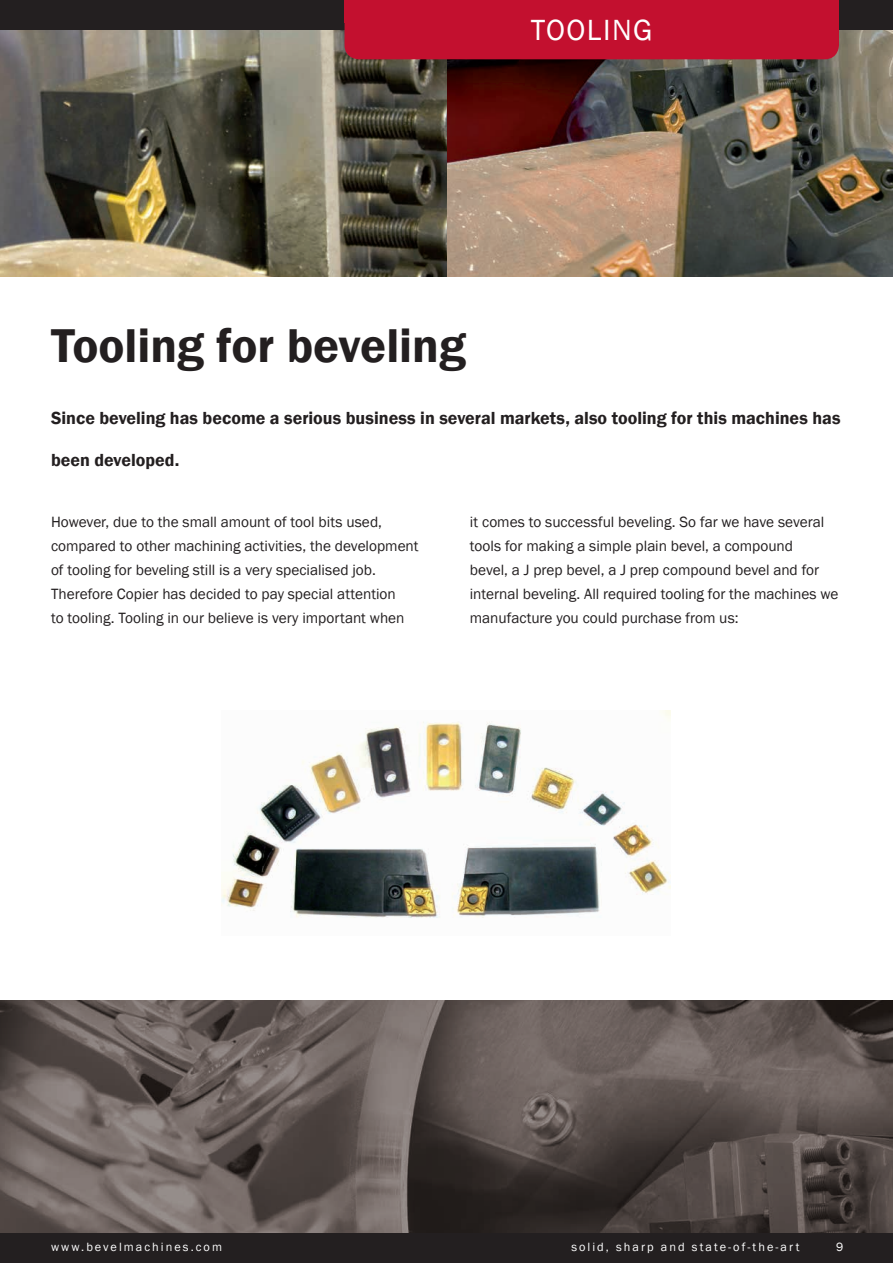
<style>
.page{position:relative;width:893px;height:1263px;background:#fff}
.page>*{position:absolute;margin:0;border:0;box-sizing:border-box;transform-origin:0 0}
.t1{font:600 48.75px "Franklin Gothic";color:#231f20}
.t2{font:30px "Franklin Gothic";letter-spacing:.05em;color:#fff}
.t3{font:600 18px "Franklin Gothic";color:#231f20}
.t4{font:15.3px/24px "Franklin Gothic";color:#231f20}
.t5{font:12.3px "Franklin Gothic";letter-spacing:.165em;color:#fff}
</style>
<div class="page">
<img style="left:0;top:1000px;width:893px;height:233px">
<div style="left:0;top:1233px;width:893px;height:30px;background:#231f20"></div>
<img style="left:0;top:30px;width:893px;height:246px">
<img style="left:222px;top:710px;width:448px;height:208px">
<div style="left:0;top:0;width:893px;height:30px;background:#231f20"></div>
<div style="left:345px;top:0;width:494px;height:59px;background:#c3102f"></div>
<h2 class="t2" style="left:531px;top:12px;width:123px">TOOLING</h2>
<h1 class="t1" style="left:51px;top:315px;width:416px">Tooling for beveling</h1>
<p class="t3" style="left:51px;top:407px;width:791px">Since beveling has become a serious business in several markets, also tooling for this machines has</p>
<p class="t3" style="left:51px;top:449px;width:130px">been developed.</p>
<p class="t4" style="left:51px;top:510px;width:369px">However, due to the small amount of tool bits used, compared to other machining activities, the development of tooling for beveling still is a very specialised job.<br>Therefore Copier has decided to pay special attention<br>to tooling. Tooling in our believe is very important when</p>
<p class="t4" style="left:470px;top:510px;width:370px">it comes to successful beveling. So far we have several tools for making a simple plain bevel, a compound<br>bevel, a J prep bevel, a J prep compound bevel and for internal beveling. All required tooling for the machines we manufacture you could purchase from us:</p>
<p class="t5" style="left:51px;top:1240px;width:173px">www.bevelmachines.com</p>
<p class="t5" style="left:571px;top:1240px;width:230px">solid, sharp and state-of-the-art</p>
<p class="t5" style="left:836px;top:1240px;width:9px">9</p>
</div>
